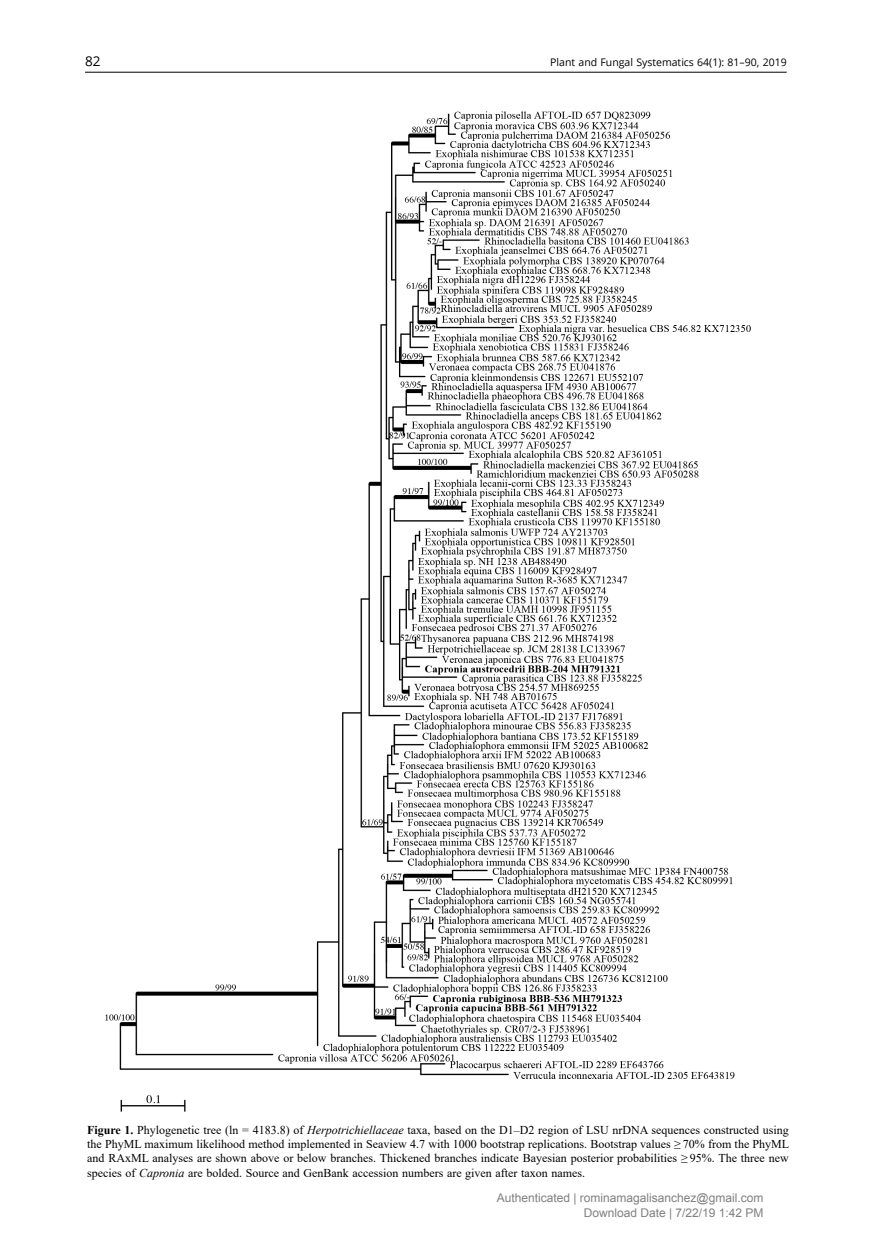
<style>
.page{position:relative;width:876px;height:1255px;background:#fff}
.page>*{position:absolute;margin:0;border:0;box-sizing:border-box;transform-origin:0 0}
.t1{font:13.5px "Open Sans";color:#000}
.t2{font:12px/14.4px "Times New Roman";color:#000;text-align:justify}
.t3{font:12px/15px "Arial";color:#808080;text-align:right}
.t4{font:10.5px "Open Sans";color:#000}
.s1{font-weight:700}
.s2{font-style:italic}
</style>
<div class="page">
<hr style="left:85px;top:72px;width:702px;height:1px;background:#000">
<img style="left:105px;top:111px;width:646px;height:1001px">
<p class="t1" style="left:85px;top:51px;width:17px">82</p>
<p class="t4" style="left:550px;top:55px;width:238px">Plant and Fungal Systematics 64(1): 81–90, 2019</p>
<p class="t2" style="left:87px;top:1121px;width:704px"><span class="s1">Figure 1.</span> Phylogenetic tree (ln = 4183.8) of <span class="s2">Herpotrichiellaceae</span> taxa, based on the D1–D2 region of LSU nrDNA sequences constructed using the PhyML maximum likelihood method implemented in Seaview 4.7 with 1000 bootstrap replications. Bootstrap values ≥ 70% from the PhyML and RAxML analyses are shown above or below branches. Thickened branches indicate Bayesian posterior probabilities ≥ 95%. The three new species of <span class="s2">Capronia</span> are bolded. Source and GenBank accession numbers are given after taxon names.</p>
<p class="t3" style="left:497px;top:1191px;width:268px">Authenticated | rominamagalisanchez@gmail.com<br>Download Date | 7/22/19 1:42 PM</p>
</div>
